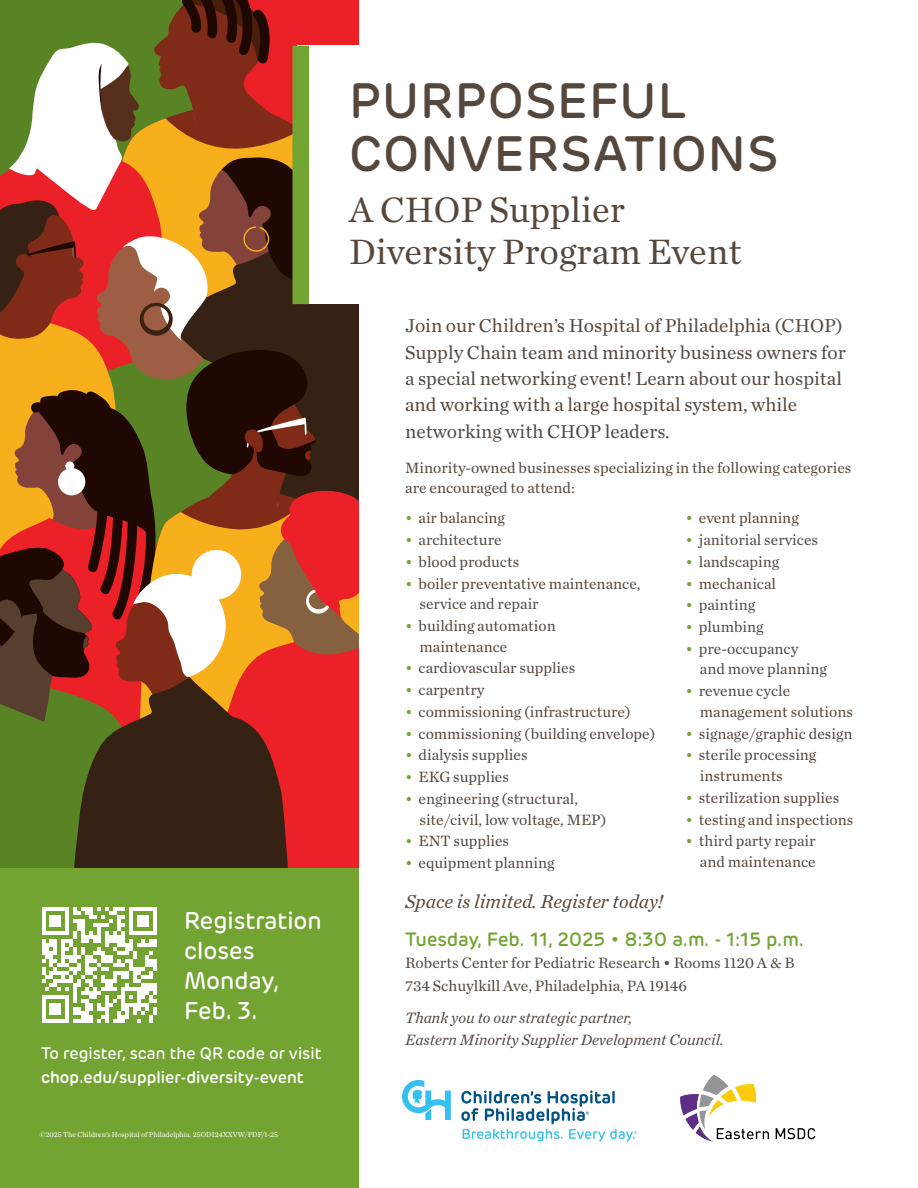
<style>
.page{position:relative;width:918px;height:1188px;background:#fff}
.page>*{position:absolute;margin:0;border:0;box-sizing:border-box;transform-origin:0 0}
.t1{font:500 49.5px/52.7px "Rubrik";letter-spacing:.02em;color:#55473c}
.t2{font:36.9px/42.6px "Chronicle Text G1";color:#55473c}
.t3{font:500 24px/30px "New Rubrik";color:#fff}
.t4{font:19.5px/26.4px "Chronicle Text G1";color:#55473c}
.t5{font:italic 19.5px "Chronicle Text G1";color:#55473c}
.t6{font:500 19.2px "Rubrik";letter-spacing:-.01em;color:#73a432}
.t7{font:600 16.5px "New Rubrik";color:#fff}
.t8{font:500 16.5px "New Rubrik";color:#fff}
.t9{font:15.6px/20.7px "Chronicle Text G1";color:#55473c}
.t10{font:italic 15.6px/21.3px "Chronicle Text G1";color:#55473c}
.t11{font:7.5px "Chronicle Text G1";color:#fff}
.s1{color:#73a432}
</style>
<div class="page">
<svg style="left:0;top:0;width:358px;height:869px;background:#8c5230"></svg>
<div style="left:297px;top:46px;width:621px;height:258px;background:#fff"></div>
<div style="left:292px;top:46px;width:17px;height:258px;background:#73a432"></div>
<div style="left:0;top:869px;width:358px;height:319px;background:#73a432"></div>
<svg style="left:402px;top:1080px;width:49px;height:40px"></svg>
<svg style="left:461px;top:1090px;width:176px;height:52px"></svg>
<svg style="left:42px;top:907px;width:115px;height:116px"></svg>
<img style="left:680px;top:1075px;width:136px;height:67px">
<h3 class="t3" style="left:184px;top:906px;width:139px">Registration closes<br>Monday,<br>Feb. 3.</h3>
<p class="t8" style="left:41px;top:1043px;width:282px">To register, scan the QR code or visit</p>
<p class="t7" style="left:41px;top:1067px;width:264px">chop.edu/supplier-diversity-event</p>
<p class="t11" style="left:40px;top:1129px;width:240px">©2025 The Children’s Hospital of Philadelphia. 25ODI24XXVW/PDF/1-25</p>
<h1 class="t1" style="left:349px;top:75px;width:430px">PURPOSEFUL<br>CONVERSATIONS</h1>
<h2 class="t2" style="left:349px;top:186px;width:394px">A CHOP Supplier<br>Diversity Program Event</h2>
<p class="t4" style="left:405px;top:311px;width:442px">Join our Children’s Hospital of Philadelphia (CHOP)<br>Supply Chain team and minority business owners for a special networking event! Learn about our hospital and working with a large hospital system, while networking with CHOP leaders.</p>
<p class="t9" style="left:405px;top:457px;width:448px;line-height:20px">Minority-owned businesses specializing in the following categories are encouraged to attend:</p>
<p class="t9" style="left:405px;top:507px;width:101px"><span class="s1">•</span> air balancing</p>
<p class="t9" style="left:405px;top:529px;width:98px"><span class="s1">•</span> architecture</p>
<p class="t9" style="left:405px;top:550px;width:116px"><span class="s1">•</span> blood products</p>
<p class="t9" style="left:420px;top:572px;width:222px;text-indent:-14px"><span class="s1">•</span> boiler preventative maintenance, service and repair</p>
<p class="t9" style="left:420px;top:615px;width:138px;text-indent:-14px"><span class="s1">•</span> building automation maintenance</p>
<p class="t9" style="left:405px;top:657px;width:172px"><span class="s1">•</span> cardiovascular supplies</p>
<p class="t9" style="left:405px;top:679px;width:81px"><span class="s1">•</span> carpentry</p>
<p class="t9" style="left:405px;top:700px;width:227px"><span class="s1">•</span> commissioning (infrastructure)</p>
<p class="t9" style="left:405px;top:722px;width:252px"><span class="s1">•</span> commissioning (building envelope)</p>
<p class="t9" style="left:405px;top:744px;width:124px"><span class="s1">•</span> dialysis supplies</p>
<p class="t9" style="left:405px;top:766px;width:105px"><span class="s1">•</span> EKG supplies</p>
<p class="t9" style="left:420px;top:787px;width:188px;text-indent:-14px"><span class="s1">•</span> engineering (structural, site/civil, low voltage, MEP)</p>
<p class="t9" style="left:405px;top:830px;width:105px"><span class="s1">•</span> ENT supplies</p>
<p class="t9" style="left:405px;top:852px;width:151px"><span class="s1">•</span> equipment planning</p>
<p class="t9" style="left:686px;top:507px;width:115px"><span class="s1">•</span> event planning</p>
<p class="t9" style="left:686px;top:529px;width:134px"><span class="s1">•</span> janitorial services</p>
<p class="t9" style="left:686px;top:550px;width:95px"><span class="s1">•</span> landscaping</p>
<p class="t9" style="left:686px;top:572px;width:92px"><span class="s1">•</span> mechanical</p>
<p class="t9" style="left:686px;top:594px;width:71px"><span class="s1">•</span> painting</p>
<p class="t9" style="left:686px;top:616px;width:80px"><span class="s1">•</span> plumbing</p>
<p class="t9" style="left:700px;top:637px;width:129px;text-indent:-14px"><span class="s1">•</span> pre-occupancy and move planning</p>
<p class="t9" style="left:700px;top:680px;width:155px;text-indent:-14px"><span class="s1">•</span> revenue cycle management solutions</p>
<p class="t9" style="left:686px;top:722px;width:169px"><span class="s1">•</span> signage/graphic design</p>
<p class="t9" style="left:700px;top:744px;width:118px;text-indent:-14px"><span class="s1">•</span> sterile processing instruments</p>
<p class="t9" style="left:686px;top:786px;width:155px"><span class="s1">•</span> sterilization supplies</p>
<p class="t9" style="left:686px;top:808px;width:169px"><span class="s1">•</span> testing and inspections</p>
<p class="t9" style="left:686px;top:830px;width:132px;text-align:right"><span class="s1">•</span> third party repair and maintenance</p>
<p class="t5" style="left:405px;top:887px;width:259px">Space is limited. Register today!</p>
<p class="t6" style="left:405px;top:927px;width:401px">Tuesday, Feb. 11, 2025 • 8:30 a.m. - 1:15 p.m.</p>
<p class="t9" style="left:405px;top:951px;width:391px;line-height:22.8px">Roberts Center for Pediatric Research • Rooms 1120 A &amp; B<br>734 Schuylkill Ave, Philadelphia, PA 19146</p>
<p class="t10" style="left:405px;top:1006px;width:320px">Thank you to our strategic partner,<br>Eastern Minority Supplier Development Council.</p>
</div>
